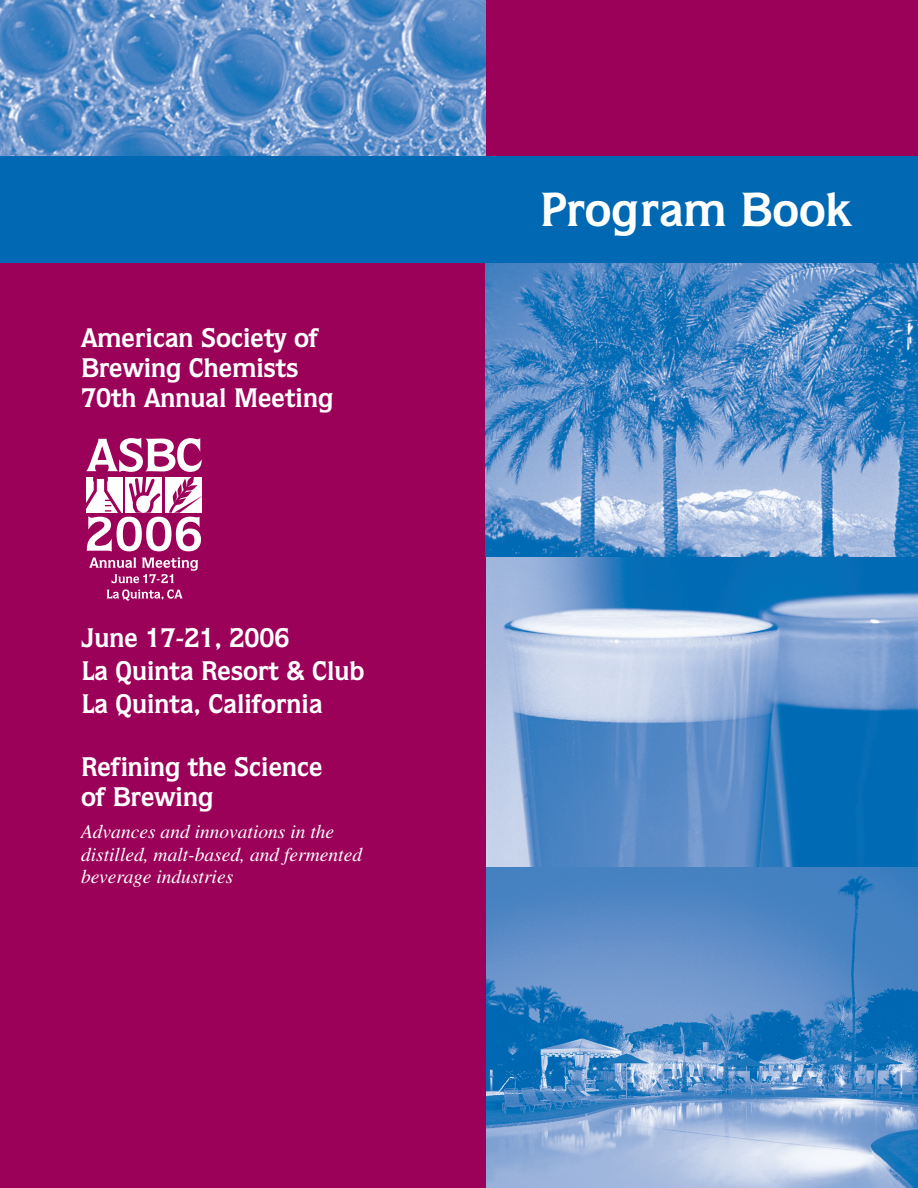
<style>
.page{position:relative;width:918px;height:1188px;background:#fff}
.page>*{position:absolute;margin:0;border:0;box-sizing:border-box;transform-origin:0 0}
.t1{font:700 48px "Quorum";color:#fff}
.t2{font:700 27px/30px "Quorum";color:#fff}
.t3{font:italic 19.5px/22.5px "Times";color:#fff}
</style>
<div class="page">
<div style="left:461px;top:0;width:457px;height:158px;background:#9c0159"></div>
<div style="left:0;top:256px;width:501px;height:932px;background:#9c0159"></div>
<img style="left:0;top:0;width:486px;height:156px">
<img style="left:486px;top:556px;width:432px;height:311px">
<img style="left:486px;top:262px;width:432px;height:294px">
<svg style="left:86px;top:438px;width:116px;height:145px"></svg>
<svg style="left:107px;top:589px;width:76px;height:12px"></svg>
<img style="left:486px;top:867px;width:432px;height:321px">
<div style="left:0;top:156px;width:918px;height:106px;background:#0168b3"></div>
<p class="t2" style="left:81px;top:323px;width:254px">American Society of<br>Brewing Chemists<br>70th Annual Meeting</p>
<p class="t2" style="left:81px;top:621px;width:285px;line-height:33px">June 17-21, 2006<br>La Quinta Resort &amp; Club<br>La Quinta, California</p>
<p class="t2" style="left:81px;top:752px;width:243px">Refining the Science of Brewing</p>
<p class="t3" style="left:81px;top:821px;width:283px">Advances and innovations in the distilled, malt-based, and fermented beverage industries</p>
<h1 class="t1" style="left:540px;top:180px;width:314px">Program Book</h1>
</div>
